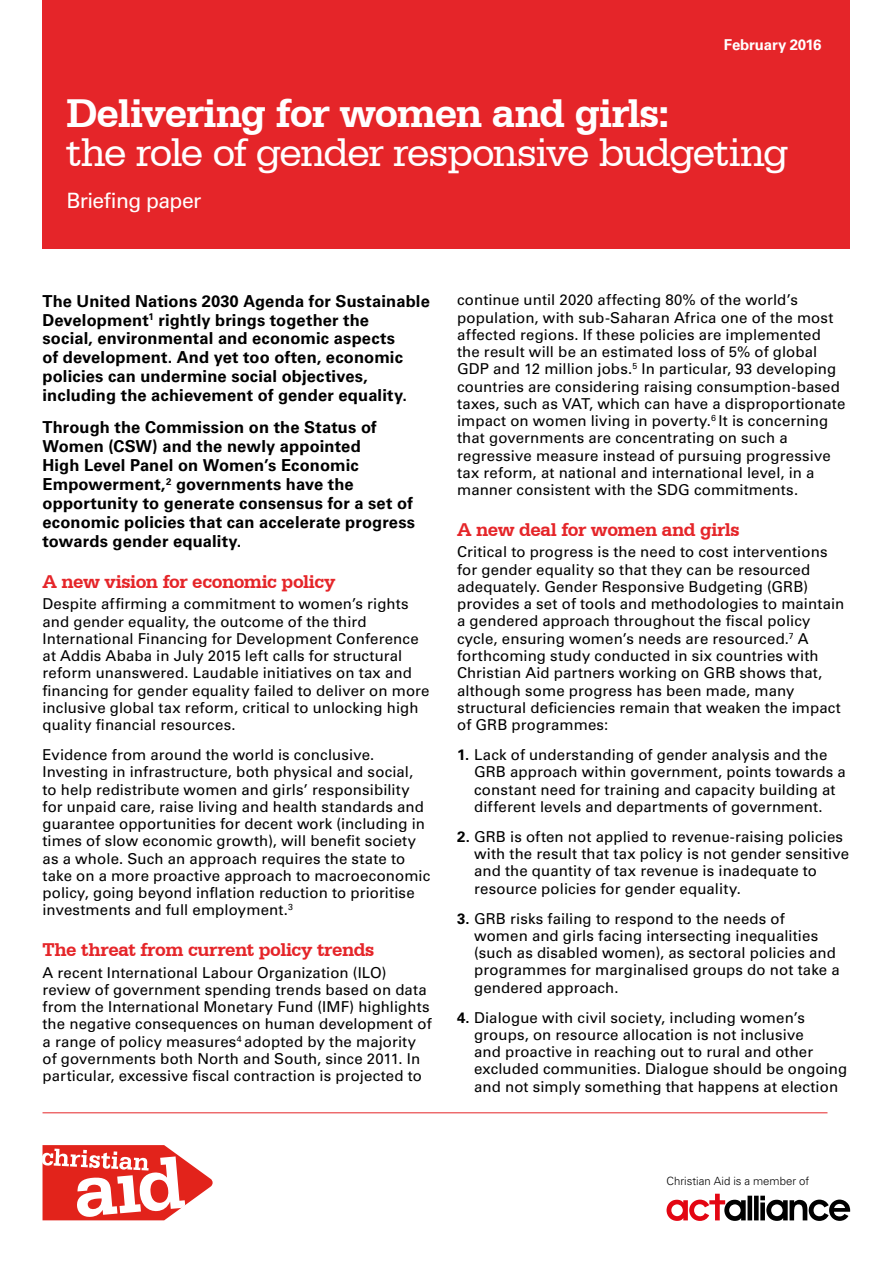
<style>
.page{position:relative;width:893px;height:1263px;background:#fff}
.page>*{position:absolute;margin:0;border:0;box-sizing:border-box;transform-origin:0 0}
.t1{font:42.3px "Serifa BT";letter-spacing:-.035em;color:#fff}
.t2{font:700 42.3px "Serifa BT";letter-spacing:-.03em;color:#fff}
.t3{font:21.15px "Univers CA";letter-spacing:-.025em;color:#fff}
.t4{font:700 19.5px "Serifa BT";letter-spacing:-.025em;color:#e52529}
.t5{font:700 16.5px/19px "Univers CA";letter-spacing:.01em;color:#000}
.t6{font:15px/17.2px "Univers CA";letter-spacing:.005em;color:#000}
.t7{font:700 15px "Univers CA";letter-spacing:-.015em;color:#fff}
.t8{font:300 11.4px "Univers CA";color:#000}
.s1{font-weight:700}
</style>
<div class="page">
<div style="left:43px;top:0;width:807px;height:249px;background:#e52529"></div>
<svg style="left:43px;top:1145px;width:170px;height:75px"></svg>
<hr style="left:43px;top:1112px;width:784px;height:1px;background:#e52529">
<svg style="left:666px;top:1194px;width:184px;height:27px"></svg>
<p class="t7" style="left:724px;top:36px;width:99px">February 2016</p>
<h1 class="t2" style="left:66px;top:87px;width:605px">Delivering for women and girls:</h1>
<h1 class="t1" style="left:66px;top:127px;width:724px">the role of gender responsive budgeting</h1>
<h2 class="t3" style="left:66px;top:188px;width:137px">Briefing paper</h2>
<p class="t5" style="left:43px;top:291px;width:389px">The United Nations 2030 Agenda for Sustainable Development<sup>1</sup> rightly brings together the<br>social, environmental and economic aspects<br>of development. And yet too often, economic policies can undermine social objectives, including the achievement of gender equality.</p>
<p class="t5" style="left:43px;top:418px;width:374px">Through the Commission on the Status of Women (CSW) and the newly appointed<br>High Level Panel on Women’s Economic Empowerment,<sup>2</sup> governments have the opportunity to generate consensus for a set of economic policies that can accelerate progress towards gender equality.</p>
<h3 class="t4" style="left:43px;top:569px;width:294px">A new vision for economic policy</h3>
<p class="t6" style="left:43px;top:595px;width:389px">Despite affirming a commitment to women’s rights and gender equality, the outcome of the third International Financing for Development Conference at Addis Ababa in July 2015 left calls for structural reform unanswered. Laudable initiatives on tax and financing for gender equality failed to deliver on more inclusive global tax reform, critical to unlocking high quality financial resources.</p>
<p class="t6" style="left:43px;top:746px;width:389px">Evidence from around the world is conclusive.<br>Investing in infrastructure, both physical and social, to help redistribute women and girls’ responsibility for unpaid care, raise living and health standards and guarantee opportunities for decent work (including in times of slow economic growth), will benefit society as a whole. Such an approach requires the state to take on a more proactive approach to macroeconomic policy, going beyond inflation reduction to prioritise investments and full employment.<sup>3</sup></p>
<h3 class="t4" style="left:43px;top:937px;width:333px">The threat from current policy trends</h3>
<p class="t6" style="left:43px;top:964px;width:391px">A recent International Labour Organization (ILO) review of government spending trends based on data from the International Monetary Fund (IMF) highlights the negative consequences on human development of a range of policy measures<sup>4</sup> adopted by the majority of governments both North and South, since 2011. In particular, excessive fiscal contraction is projected to</p>
<p class="t6" style="left:457px;top:292px;width:390px">continue until 2020 affecting 80% of the world’s population, with sub-Saharan Africa one of the most affected regions. If these policies are implemented the result will be an estimated loss of 5% of global GDP and 12 million jobs.<sup>5</sup> In particular, 93 developing countries are considering raising consumption-based taxes, such as VAT, which can have a disproportionate impact on women living in poverty.<sup>6</sup> It is concerning that governments are concentrating on such a regressive measure instead of pursuing progressive tax reform, at national and international level, in a manner consistent with the SDG commitments.</p>
<h3 class="t4" style="left:457px;top:517px;width:284px">A new deal for women and girls</h3>
<p class="t6" style="left:457px;top:544px;width:389px">Critical to progress is the need to cost interventions for gender equality so that they can be resourced adequately. Gender Responsive Budgeting (GRB) provides a set of tools and methodologies to maintain a gendered approach throughout the fiscal policy cycle, ensuring women’s needs are resourced.<sup>7</sup> A forthcoming study conducted in six countries with Christian Aid partners working on GRB shows that, although some progress has been made, many structural deficiencies remain that weaken the impact of GRB programmes:</p>
<p class="t6" style="left:474px;top:746px;width:373px;text-indent:-17px"><span class="s1">1.</span> Lack of understanding of gender analysis and the GRB approach within government, points towards a constant need for training and capacity building at different levels and departments of government.</p>
<p class="t6" style="left:474px;top:828px;width:376px;text-indent:-17px"><span class="s1">2.</span> GRB is often not applied to revenue-raising policies with the result that tax policy is not gender sensitive and the quantity of tax revenue is inadequate to resource policies for gender equality.</p>
<p class="t6" style="left:474px;top:910px;width:367px;text-indent:-17px"><span class="s1">3.</span> GRB risks failing to respond to the needs of women and girls facing intersecting inequalities (such as disabled women), as sectoral policies and programmes for marginalised groups do not take a gendered approach.</p>
<p class="t6" style="left:474px;top:1009px;width:375px;text-indent:-17px"><span class="s1">4.</span> Dialogue with civil society, including women’s groups, on resource allocation is not inclusive<br>and proactive in reaching out to rural and other excluded communities. Dialogue should be ongoing and not simply something that happens at election</p>
<p class="t8" style="left:666px;top:1174px;width:144px">Christian Aid is a member of</p>
</div>
